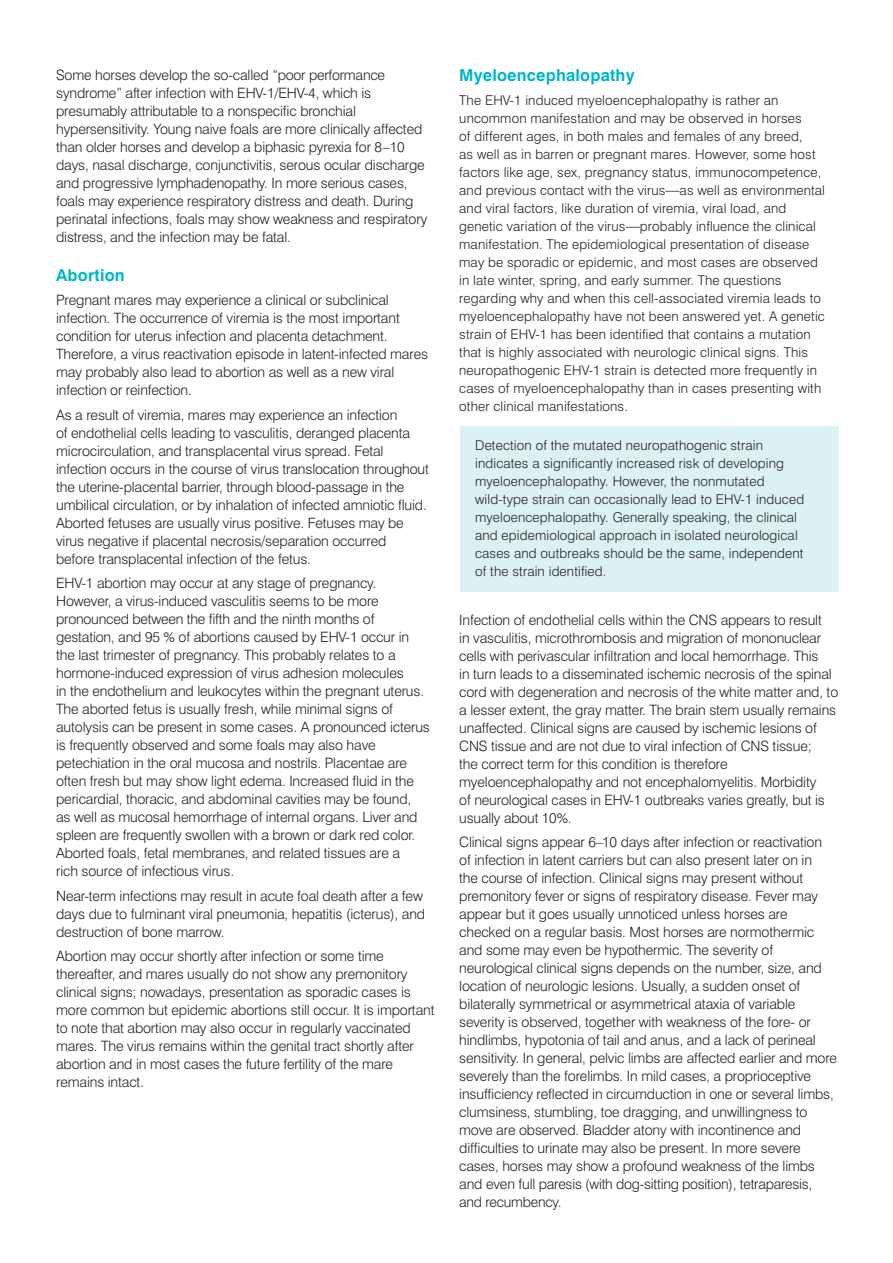
<style>
.page{position:relative;width:893px;height:1263px;background:#fff}
.page>*{position:absolute;margin:0;border:0;box-sizing:border-box;transform-origin:0 0}
.t1{font:700 16.5px "Swiss 721 BT";letter-spacing:.01em;color:#00b6c8}
.t2{font:300 14.25px/18px "Swiss 721 BT";letter-spacing:-.01em;color:#231f20}
.t3{font:300 13.5px/18px "Swiss 721 BT";letter-spacing:.01em;color:#231f20}
.s1{font-size:14.25px}
</style>
<div class="page">
<div style="left:460px;top:426px;width:379px;height:166px;background:#dcf1f4"></div>
<p class="t2" style="left:56px;top:66px;width:373px">Some horses develop the so-called “poor performance syndrome” after infection with EHV-1/EHV-4, which is presumably attributable to a nonspecific bronchial hypersensitivity. Young naive foals are more clinically affected than older horses and develop a biphasic pyrexia for 8–10 days, nasal discharge, conjunctivitis, serous ocular discharge and progressive lymphadenopathy. In more serious cases, foals may experience respiratory distress and death. During perinatal infections, foals may show weakness and respiratory distress, and the infection may be fatal.</p>
<p class="t1" style="left:56px;top:265px;width:70px">Abortion</p>
<p class="t2" style="left:56px;top:291px;width:373px">Pregnant mares may experience a clinical or subclinical infection. The occurrence of viremia is the most important condition for uterus infection and placenta detachment.<br>Therefore, a virus reactivation episode in latent-infected mares may probably also lead to abortion as well as a new viral infection or reinfection.</p>
<p class="t2" style="left:56px;top:406px;width:374px">As a result of viremia, mares may experience an infection<br>of endothelial cells leading to vasculitis, deranged placenta microcirculation, and transplacental virus spread. Fetal infection occurs in the course of virus translocation throughout the uterine-placental barrier, through blood-passage in the umbilical circulation, or by inhalation of infected amniotic fluid.<br>Aborted fetuses are usually virus positive. Fetuses may be virus negative if placental necrosis/separation occurred<br>before transplacental infection of the fetus.</p>
<p class="t2" style="left:56px;top:574px;width:375px">EHV-1 abortion may occur at any stage of pregnancy.<br>However, a virus-induced vasculitis seems to be more pronounced between the fifth and the ninth months of gestation, and 95 % of abortions caused by EHV-1 occur in the last trimester of pregnancy. This probably relates to a hormone-induced expression of virus adhesion molecules<br>in the endothelium and leukocytes within the pregnant uterus.<br>The aborted fetus is usually fresh, while minimal signs of autolysis can be present in some cases. A pronounced icterus is frequently observed and some foals may also have petechiation in the oral mucosa and nostrils. Placentae are often fresh but may show light edema. Increased fluid in the pericardial, thoracic, and abdominal cavities may be found,<br>as well as mucosal hemorrhage of internal organs. Liver and spleen are frequently swollen with a brown or dark red color.<br>Aborted foals, fetal membranes, and related tissues are a<br>rich source of infectious virus.</p>
<p class="t2" style="left:56px;top:887px;width:371px">Near-term infections may result in acute foal death after a few days due to fulminant viral pneumonia, hepatitis (icterus), and destruction of bone marrow.</p>
<p class="t2" style="left:56px;top:947px;width:380px">Abortion may occur shortly after infection or some time thereafter, and mares usually do not show any premonitory clinical signs; nowadays, presentation as sporadic cases is more common but epidemic abortions still occur. It is important to note that abortion may also occur in regularly vaccinated mares. The virus remains within the genital tract shortly after abortion and in most cases the future fertility of the mare remains intact.</p>
<p class="t1" style="left:459px;top:65px;width:177px">Myeloencephalopathy</p>
<p class="t3" style="left:459px;top:91px;width:367px">The EHV-1 induced myeloencephalopathy is rather an uncommon manifestation and may be observed in horses<br>of different ages, in both males and females of any breed,<br>as well as in barren or pregnant mares. However, some host factors like age, sex, pregnancy status, immunocompetence, and previous contact with the virus<span class="s1">—</span>as well as environmental and viral factors, like duration of viremia, viral load, and genetic variation of the virus<span class="s1">—</span>probably influence the clinical manifestation. The epidemiological presentation of disease may be sporadic or epidemic, and most cases are observed in late winter, spring, and early summer. The questions regarding why and when this cell-associated viremia leads to myeloencephalopathy have not been answered yet. A genetic strain of EHV-1 has been identified that contains a mutation that is highly associated with neurologic clinical signs. This neuropathogenic EHV-1 strain is detected more frequently in cases of myeloencephalopathy than in cases presenting with other clinical manifestations.</p>
<p class="t3" style="left:475px;top:436px;width:331px">Detection of the mutated neuropathogenic strain indicates a significantly increased risk of developing myeloencephalopathy. However, the nonmutated wild-type strain can occasionally lead to EHV-1 induced myeloencephalopathy. Generally speaking, the clinical and epidemiological approach in isolated neurological cases and outbreaks should be the same, independent of the strain identified.</p>
<p class="t2" style="left:459px;top:610px;width:381px">Infection of endothelial cells within the CNS appears to result<br>in vasculitis, microthrombosis and migration of mononuclear cells with perivascular infiltration and local hemorrhage. This<br>in turn leads to a disseminated ischemic necrosis of the spinal cord with degeneration and necrosis of the white matter and, to a lesser extent, the gray matter. The brain stem usually remains unaffected. Clinical signs are caused by ischemic lesions of CNS tissue and are not due to viral infection of CNS tissue;<br>the correct term for this condition is therefore myeloencephalopathy and not encephalomyelitis. Morbidity<br>of neurological cases in EHV-1 outbreaks varies greatly, but is usually about 10%.</p>
<p class="t2" style="left:459px;top:833px;width:379px">Clinical signs appear 6–10 days after infection or reactivation of infection in latent carriers but can also present later on in<br>the course of infection. Clinical signs may present without premonitory fever or signs of respiratory disease. Fever may appear but it goes usually unnoticed unless horses are checked on a regular basis. Most horses are normothermic and some may even be hypothermic. The severity of neurological clinical signs depends on the number, size, and location of neurologic lesions. Usually, a sudden onset of bilaterally symmetrical or asymmetrical ataxia of variable severity is observed, together with weakness of the fore- or hindlimbs, hypotonia of tail and anus, and a lack of perineal sensitivity. In general, pelvic limbs are affected earlier and more severely than the forelimbs. In mild cases, a proprioceptive insufficiency reflected in circumduction in one or several limbs, clumsiness, stumbling, toe dragging, and unwillingness to move are observed. Bladder atony with incontinence and difficulties to urinate may also be present. In more severe cases, horses may show a profound weakness of the limbs and even full paresis (with dog-sitting position), tetraparesis, and recumbency.</p>
</div>
